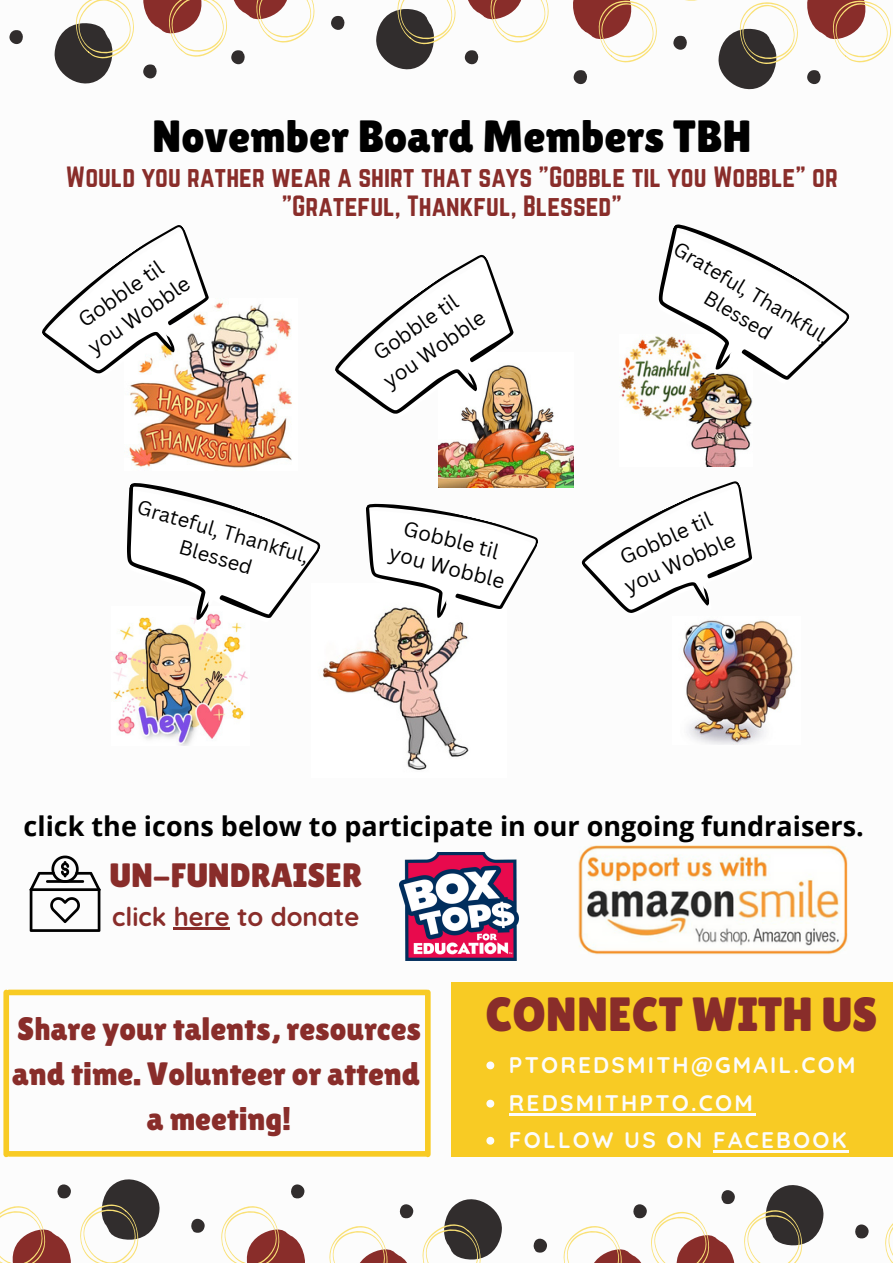
<style>
.page{position:relative;width:893px;height:1264px;background:#fff}
.page>*{position:absolute;margin:0;border:0;box-sizing:border-box;transform-origin:0 0}
.t1{font:48px "Lilita One";color:#892d2a}
.t2{font:45.15px "Lilita One";color:#000}
.t3{font:33.75px "Lilita One";color:#892d2a}
.t4{font:32.4px/45px "Lilita One";color:#892d2a;text-align:center}
.t5{font:700 27px "Open Sans";color:#000}
.t6{font:700 25.8px "Quicksand";color:#892d2a}
.t7{font:25.65px/29.2px "Norwester";color:#892d2a;text-align:center}
.t8{font:700 22.5px/37.7px "Quicksand";letter-spacing:.1em;color:#fcfcfc}
.t9{font:20.85px/27.8px "Canva Sans";color:#000;text-align:center}
.t10{font:20.7px/27.6px "Canva Sans";color:#000;text-align:center}
.t11{font:19.95px/26.5px "Canva Sans";color:#000;text-align:center}
</style>
<div class="page">
<svg style="left:9px;top:30px;width:14px;height:15px"></svg>
<svg style="left:54px;top:0;width:80px;height:83px"></svg>
<svg style="left:143px;top:0;width:172px;height:79px"></svg>
<svg style="left:331px;top:16px;width:14px;height:14px"></svg>
<svg style="left:376px;top:0;width:173px;height:69px"></svg>
<svg style="left:807px;top:70px;width:14px;height:15px"></svg>
<svg style="left:573px;top:0;width:225px;height:89px"></svg>
<svg style="left:807px;top:0;width:84px;height:63px"></svg>
<img style="left:683px;top:632px;width:111px;height:112px">
<svg style="left:885px;top:1224px;width:7px;height:38px"></svg>
<svg style="left:855px;top:1224px;width:13px;height:14px"></svg>
<svg style="left:563px;top:1185px;width:261px;height:77px"></svg>
<svg style="left:533px;top:1238px;width:14px;height:14px"></svg>
<svg style="left:399px;top:1204px;width:14px;height:14px"></svg>
<svg style="left:422px;top:1199px;width:80px;height:63px"></svg>
<svg style="left:329px;top:1226px;width:78px;height:36px"></svg>
<svg style="left:291px;top:1184px;width:14px;height:14px"></svg>
<svg style="left:221px;top:1206px;width:84px;height:56px"></svg>
<svg style="left:191px;top:1218px;width:14px;height:15px"></svg>
<svg style="left:57px;top:1184px;width:14px;height:14px"></svg>
<svg style="left:80px;top:1179px;width:80px;height:83px"></svg>
<svg style="left:0;top:1206px;width:71px;height:56px"></svg>
<img style="left:113px;top:657px;width:135px;height:88px">
<img style="left:129px;top:304px;width:163px;height:164px">
<svg style="left:42px;top:225px;width:200px;height:186px"></svg>
<svg style="left:115px;top:483px;width:206px;height:174px"></svg>
<img style="left:439px;top:408px;width:134px;height:79px">
<svg style="left:335px;top:254px;width:214px;height:200px"></svg>
<img style="left:619px;top:377px;width:133px;height:90px">
<svg style="left:620px;top:377px;width:132px;height:43px"></svg>
<svg style="left:622px;top:224px;width:228px;height:191px"></svg>
<svg style="left:581px;top:481px;width:201px;height:169px"></svg>
<img style="left:312px;top:583px;width:157px;height:187px">
<svg style="left:344px;top:503px;width:194px;height:139px"></svg>
<div style="left:452px;top:982px;width:440px;height:174px;background:#f8cb24"></div>
<svg style="left:486px;top:1061px;width:8px;height:8px"></svg>
<svg style="left:486px;top:1099px;width:8px;height:8px"></svg>
<hr style="left:509px;top:1113px;width:246px;height:2px;background:#fcfcfc">
<svg style="left:486px;top:1136px;width:8px;height:8px"></svg>
<hr style="left:713px;top:1150px;width:135px;height:2px;background:#fcfcfc">
<div style="left:9px;top:1150px;width:416px;height:6px;background:#f8cb24"></div>
<div style="left:425px;top:992px;width:5px;height:162px;background:#f8cb24"></div>
<div style="left:9px;top:989px;width:417px;height:6px;background:#f8cb24"></div>
<div style="left:3px;top:992px;width:6px;height:162px;background:#f8cb24"></div>
<svg style="left:30px;top:855px;width:70px;height:76px"></svg>
<img style="left:578px;top:845px;width:270px;height:110px">
<img style="left:400px;top:852px;width:118px;height:108px">
<hr style="left:174px;top:927px;width:56px;height:2px;background:#892d2a">
<h2 class="t2" style="left:152px;top:110px;width:600px">November Board Members TBH</h2>
<p class="t7" style="left:66px;top:162px;width:773px">Would you rather wear a shirt that says "Gobble til you Wobble" or "Grateful, Thankful, Blessed"</p>
<p class="t10" style="left:66px;top:315px;width:120px;rotate:-35deg">Gobble til you Wobble</p>
<p class="t11" style="left:141px;top:493px;width:179px;rotate:16deg">Grateful, Thankful,<br>Blessed</p>
<p class="t10" style="left:360px;top:347px;width:120px;line-height:28.7px;rotate:-35deg">Gobble til you Wobble</p>
<p class="t10" style="left:399px;top:512px;width:120px;rotate:14deg">Gobble til you Wobble</p>
<p class="t11" style="left:682px;top:235px;width:179px;rotate:31deg">Grateful, Thankful,<br>Blessed</p>
<p class="t9" style="left:608px;top:548px;width:121px;rotate:-24deg">Gobble til you Wobble</p>
<p class="t5" style="left:24px;top:806px;width:841px">click the icons below to participate in our ongoing fundraisers.</p>
<h3 class="t3" style="left:110px;top:856px;width:254px">UN-FUNDRAISER</h3>
<p class="t6" style="left:112px;top:900px;width:248px">click here to donate</p>
<p class="t4" style="left:12px;top:1006px;width:410px">Share your talents, resources and time. Volunteer or attend a meeting!</p>
<h1 class="t1" style="left:485px;top:986px;width:393px">CONNECT WITH US</h1>
<p class="t8" style="left:509px;top:1045px;width:348px">PTOREDSMITH@GMAIL.COM<br>REDSMITHPTO.COM<br>FOLLOW US ON FACEBOOK</p>
</div>
